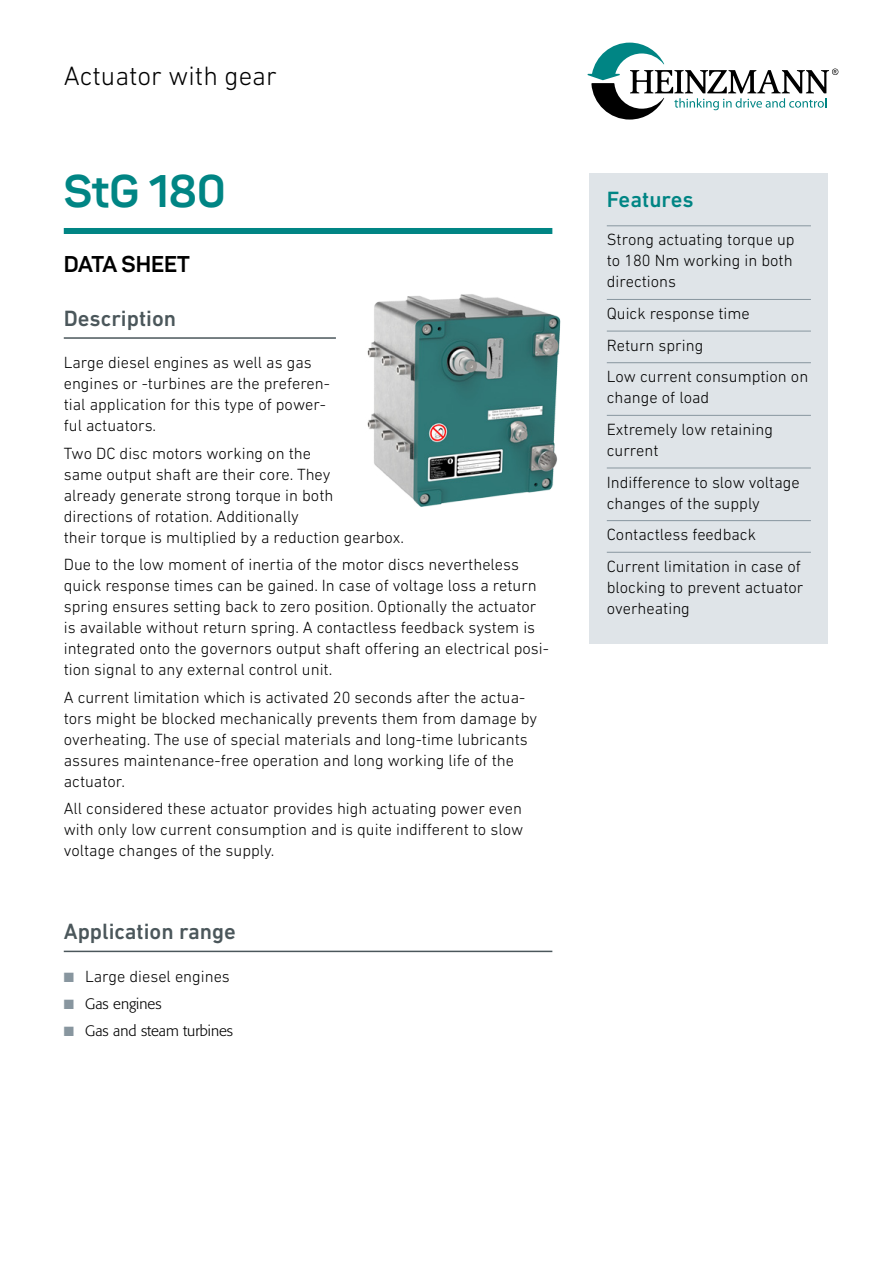
<style>
.page{position:relative;width:893px;height:1263px;background:#fff}
.page>*{position:absolute;margin:0;border:0;box-sizing:border-box;transform-origin:0 0}
.t1{font:700 45px "Sahar";color:#008584}
.t2{font:300 27px "DIN Next LT Pro";color:#000}
.t3{font:500 22.5px "DIN Next LT Pro";color:#4b575b}
.t4{font:700 22.5px "Sahar";color:#000}
.t5{font:500 22.5px "DIN Next LT Pro";color:#008584}
.t6{font:300 16.5px/21px "DIN Next LT Pro";color:#000}
.t7{font:300 15px "Formata BQ";color:#000}
.s1{color:#88969f}
</style>
<div class="page">
<div style="left:590px;top:173px;width:238px;height:471px;background:#dfe4e8"></div>
<hr style="left:607px;top:225px;width:204px;height:1px;background:#88969f">
<hr style="left:607px;top:299px;width:204px;height:1px;background:#88969f">
<hr style="left:607px;top:331px;width:204px;height:1px;background:#88969f">
<hr style="left:607px;top:362px;width:204px;height:1px;background:#88969f">
<hr style="left:607px;top:415px;width:204px;height:1px;background:#88969f">
<hr style="left:607px;top:468px;width:204px;height:1px;background:#88969f">
<hr style="left:607px;top:520px;width:204px;height:1px;background:#88969f">
<hr style="left:607px;top:552px;width:204px;height:1px;background:#88969f">
<div style="left:64px;top:228px;width:488px;height:6px;background:#008584"></div>
<hr style="left:64px;top:337px;width:272px;height:2px;background:#4b575b">
<hr style="left:64px;top:951px;width:488px;height:1px;background:#4b575b">
<svg style="left:587px;top:43px;width:251px;height:77px"></svg>
<img style="left:367px;top:294px;width:194px;height:213px">
<h2 class="t2" style="left:64px;top:60px;width:215px">Actuator with gear</h2>
<h1 class="t1" style="left:64px;top:163px;width:163px">StG 180</h1>
<h3 class="t4" style="left:64px;top:250px;width:128px">DATA SHEET</h3>
<h3 class="t3" style="left:64px;top:305px;width:114px">Description</h3>
<p class="t6" style="left:64px;top:352px;width:268px">Large diesel engines as well as gas engines or -turbines are the preferen&shy;tial application for this type of power&shy;ful actuators.</p>
<p class="t6" style="left:64px;top:442px;width:342px">Two DC disc motors working on the<br>same output shaft are their core. They<br>already generate strong torque in both directions of rotation. Additionally<br>their torque is multiplied by a reduction gearbox.</p>
<p class="t6" style="left:64px;top:554px;width:487px">Due to the low moment of inertia of the motor discs nevertheless quick response times can be gained. In case of voltage loss a return spring ensures setting back to zero position. Optionally the actuator is available without return spring. A contactless feedback system is integrated onto the governors output shaft offering an electrical posi&shy;tion signal to any external control unit.</p>
<p class="t6" style="left:64px;top:686px;width:475px">A current limitation which is activated 20 seconds after the actua&shy;tors might be blocked mechanically prevents them from damage by overheating. The use of special materials and long-time lubricants assures maintenance-free operation and long working life of the actuator.</p>
<p class="t6" style="left:64px;top:798px;width:461px;text-align:justify">All considered these actuator provides high actuating power even with only low current consumption and is quite indifferent to slow voltage changes of the supply.</p>
<h3 class="t3" style="left:64px;top:919px;width:174px">Application range</h3>
<p class="t6" style="left:64px;top:965px;width:168px"><span class="s1">■</span> Large diesel engines</p>
<p class="t7" style="left:64px;top:995px;width:99px"><span class="s1">■</span> Gas engines</p>
<p class="t7" style="left:64px;top:1022px;width:171px"><span class="s1">■</span> Gas and steam turbines</p>
<h3 class="t5" style="left:607px;top:187px;width:88px">Features</h3>
<p class="t6" style="left:607px;top:229px;width:189px">Strong actuating torque up to 180 Nm working in both directions</p>
<p class="t6" style="left:607px;top:297px;width:203px;line-height:31.7px">Quick response time<br>Return spring<br>Low current consumption on</p>
<p class="t6" style="left:607px;top:382px;width:168px;line-height:31.7px">change of load<br>Extremely low retaining</p>
<p class="t6" style="left:607px;top:434px;width:194px;line-height:31.7px">current<br>Indifference to slow voltage</p>
<p class="t6" style="left:607px;top:487px;width:196px;line-height:31.7px">changes of the supply<br>Contactless feedback<br>Current limitation in case of</p>
<p class="t6" style="left:607px;top:576px;width:198px">blocking to prevent actuator overheating</p>
</div>
